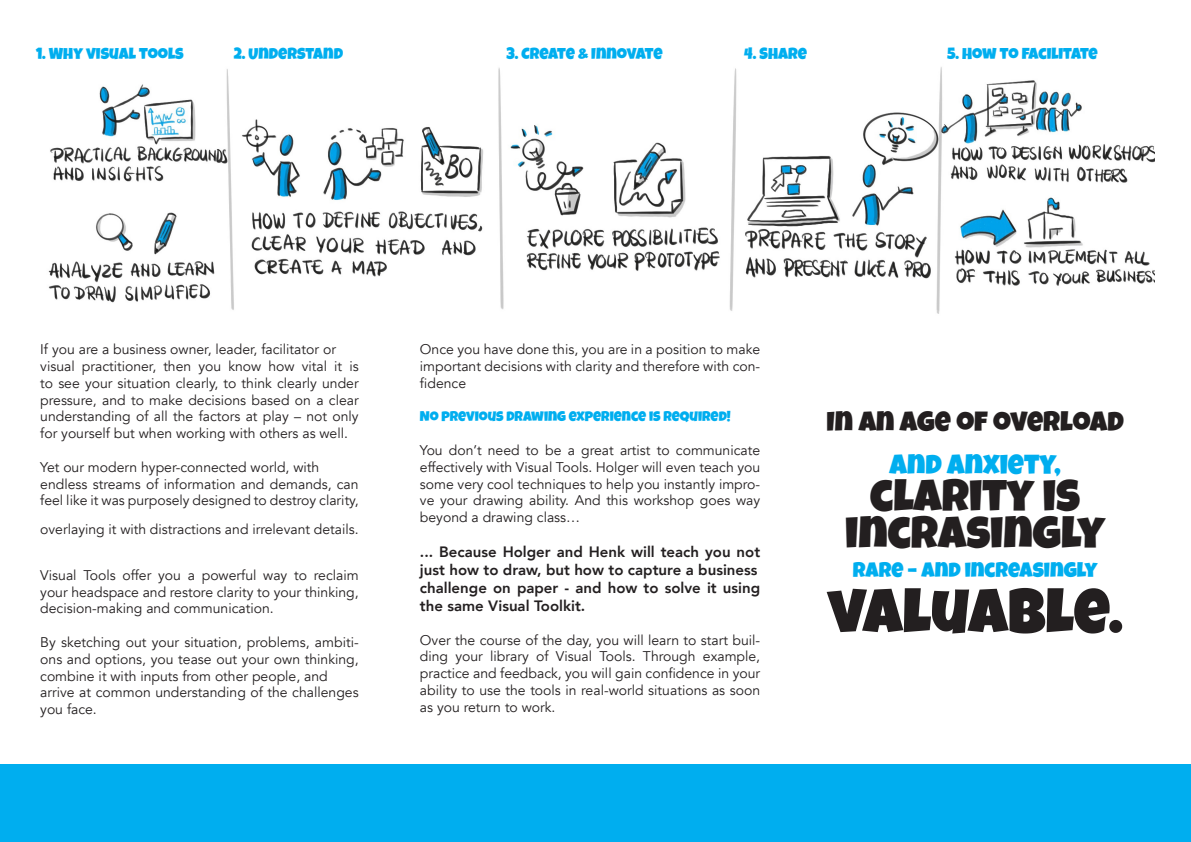
<style>
.page{position:relative;width:1191px;height:842px;background:#fff}
.page>*{position:absolute;margin:0;border:0;box-sizing:border-box;transform-origin:0 0}
.t1{font:63px "Luckiest Guy";color:#231f20}
.t2{font:45px "Luckiest Guy";color:#231f20}
.t3{font:28px "Luckiest Guy";color:#231f20}
.t4{font:28px "Luckiest Guy";color:#00aeef}
.t5{font:21px "Luckiest Guy";color:#00aeef}
.t6{font:16px "Luckiest Guy";color:#00aeef}
.t7{font:800 15px/18px "Avenir";color:#231f20}
.t8{font:14px/16.8px "Avenir";color:#231f20;text-align:justify}
.t9{font:14px "Luckiest Guy";color:#00aeef}
</style>
<div class="page">
<img style="left:48px;top:67px;width:1107px;height:247px">
<div style="left:1px;top:764px;width:1190px;height:78px;background:#00aeef"></div>
<p class="t6" style="left:36px;top:43px;width:149px">1. WHY VISUAL TOOLS</p>
<p class="t6" style="left:234px;top:43px;width:111px">2. UNDERSTAND</p>
<p class="t6" style="left:506px;top:43px;width:158px">3. CREATE &amp; INNOVATE</p>
<p class="t6" style="left:744px;top:43px;width:64px">4. SHARE</p>
<p class="t6" style="left:947px;top:43px;width:152px">5. HOW TO FACILITATE</p>
<p class="t8" style="left:40px;top:341px;width:297px">If you are a business owner, leader, facilitator or</p>
<p class="t8" style="left:40px;top:358px;width:320px">visual practitioner, then you know how vital it is to see your situation clearly, to think clearly under pressure, and to make decisions based on a clear understanding of all the factors at play – not only for yourself but when working with others as well.</p>
<p class="t8" style="left:40px;top:459px;width:280px">Yet our modern hyper-connected world, with</p>
<p class="t8" style="left:40px;top:476px;width:320px">endless streams of information and demands, can feel like it was purposely designed to destroy clarity,</p>
<p class="t8" style="left:40px;top:521px;width:320px">overlaying it with distractions and irrelevant details.</p>
<p class="t8" style="left:40px;top:567px;width:320px">Visual Tools offer you a powerful way to reclaim your headspace and restore clarity to your thinking, decision-making and communication.</p>
<p class="t8" style="left:40px;top:634px;width:320px">By sketching out your situation, problems, ambiti&shy;ons and options, you tease out your own thinking, combine it with inputs from other people, and</p>
<p class="t8" style="left:40px;top:684px;width:320px">arrive at common understanding of the challenges you face.</p>
<p class="t8" style="left:420px;top:341px;width:342px">Once you have done this, you are in a position to make important decisions with clarity and therefore with con&shy;fidence</p>
<p class="t9" style="left:420px;top:407px;width:312px">NO PREVIOUS DRAWING EXPERIENCE IS REQUIRED!</p>
<p class="t8" style="left:420px;top:442px;width:342px">You don’t need to be a great artist to communicate effectively with Visual Tools. Holger will even teach you some very cool techniques to help you instantly impro&shy;ve your drawing ability. And this workshop goes way beyond a drawing class…</p>
<p class="t7" style="left:420px;top:543px;width:342px">... Because Holger and Henk will teach you not just how to draw, but how to capture a business</p>
<p class="t7" style="left:420px;top:579px;width:342px">challenge on paper - and how to solve it using the same Visual Toolkit.</p>
<p class="t8" style="left:420px;top:632px;width:342px">Over the course of the day, you will learn to start buil&shy;ding your library of Visual Tools. Through example, practice and feedback, you will gain confidence in your ability to use the tools in real-world situations as soon as you return to work.</p>
<p class="t3" style="left:826px;top:403px;width:298px">IN AN AGE OF OVERLOAD</p>
<p class="t4" style="left:889px;top:446px;width:173px">AND ANXIETY,</p>
<p class="t2" style="left:870px;top:466px;width:211px">CLARITY IS</p>
<p class="t2" style="left:845px;top:503px;width:261px">INCRASINGLY</p>
<p class="t5" style="left:853px;top:556px;width:246px">RARE – AND INCREASINGLY</p>
<p class="t1" style="left:827px;top:570px;width:296px">VALUABLE.</p>
</div>
